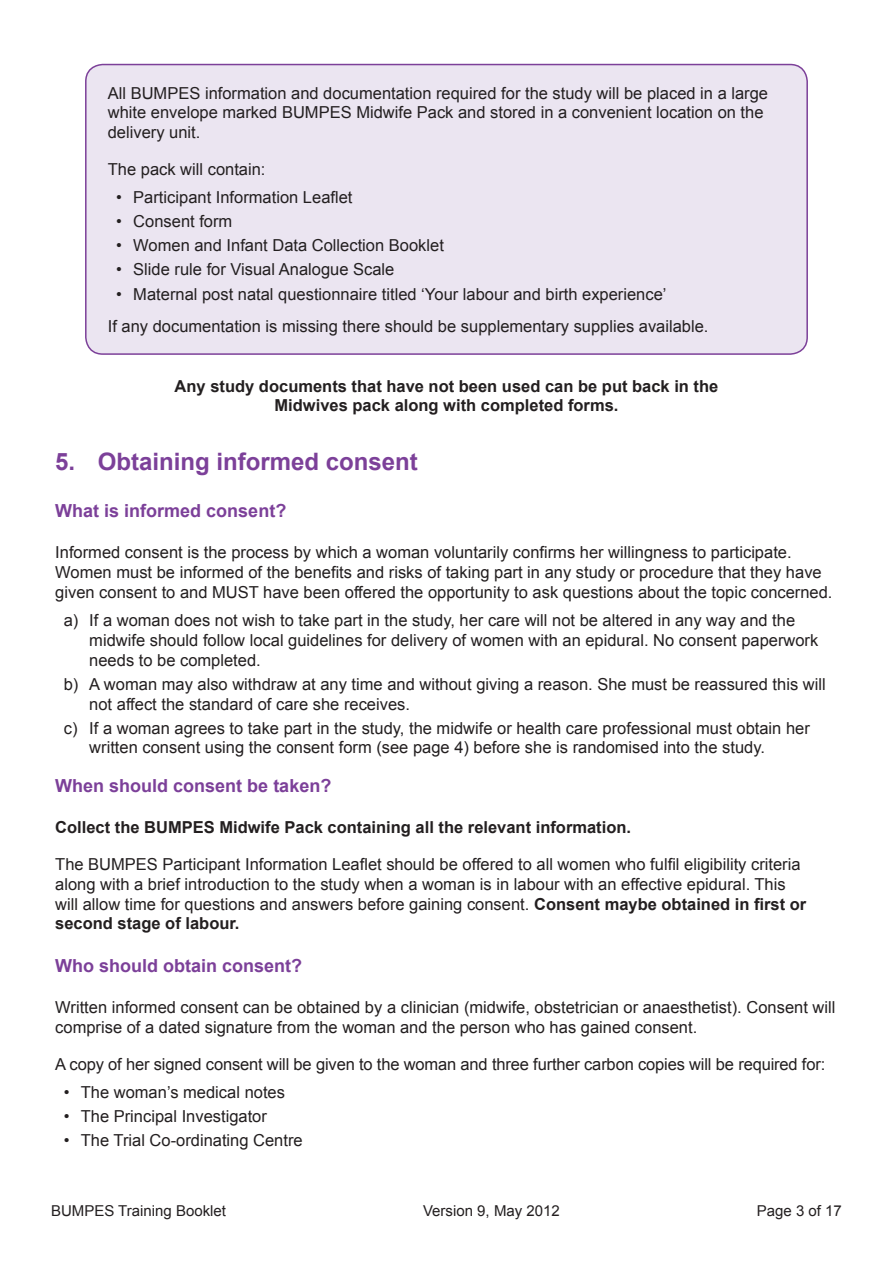
<style>
.page{position:relative;width:893px;height:1263px;background:#fff}
.page>*{position:absolute;margin:0;border:0;box-sizing:border-box;transform-origin:0 0}
.t1{font:700 24px "Arial";color:#7c4099}
.t2{font:700 18px "Arial";color:#7c4099}
.t3{font:16.5px/19.8px "Arial";color:#231f20}
.t4{font:700 16.5px/19.8px "Arial";color:#231f20;text-align:center}
.t5{font:15px "Arial";color:#231f20}
.s1{font-weight:700}
</style>
<div class="page">
<div style="left:86px;top:65px;width:721px;height:289px;background:#ebe5f1;border-radius:17px"></div>
<div style="left:85px;top:64px;width:723px;height:291px;border:2px solid #7c4099;border-radius:17px"></div>
<p class="t3" style="left:108px;top:83px;width:662px">All BUMPES information and documentation required for the study will be placed in a large white envelope marked BUMPES Midwife Pack and stored in a convenient location on the delivery unit.</p>
<p class="t3" style="left:108px;top:159px;width:159px">The pack will contain:</p>
<p class="t3" style="left:116px;top:188px;width:238px">• Participant Information Leaflet</p>
<p class="t3" style="left:116px;top:212px;width:118px">• Consent form</p>
<p class="t3" style="left:116px;top:236px;width:329px">• Women and Infant Data Collection Booklet</p>
<p class="t3" style="left:116px;top:260px;width:280px">• Slide rule for Visual Analogue Scale</p>
<p class="t3" style="left:108px;top:278px;width:602px;line-height:32.5px;text-indent:8px">• Maternal post natal questionnaire titled ‘Your labour and birth experience’<br>If any documentation is missing there should be supplementary supplies available.</p>
<p class="t4" style="left:175px;top:376px;width:545px">Any study documents that have not been used can be put back in the<br>Midwives pack along with completed forms.</p>
<h1 class="t1" style="left:55px;top:446px;width:364px">5. Obtaining informed consent</h1>
<p class="t2" style="left:55px;top:499px;width:233px">What is informed consent?</p>
<p class="t3" style="left:55px;top:543px;width:779px">Informed consent is the process by which a woman voluntarily confirms her willingness to participate.<br>Women must be informed of the benefits and risks of taking part in any study or procedure that they have given consent to and MUST have been offered the opportunity to ask questions about the topic concerned.</p>
<p class="t3" style="left:89px;top:611px;width:731px;text-indent:-26px">a) If a woman does not wish to take part in the study, her care will not be altered in any way and the midwife should follow local guidelines for delivery of women with an epidural. No consent paperwork needs to be completed.</p>
<p class="t3" style="left:89px;top:674px;width:738px;text-indent:-26px">b) A woman may also withdraw at any time and without giving a reason. She must be reassured this will not affect the standard of care she receives.</p>
<p class="t3" style="left:89px;top:718px;width:722px;text-indent:-26px">c) If a woman agrees to take part in the study, the midwife or health care professional must obtain her written consent using the consent form (see page 4) before she is randomised into the study.</p>
<p class="t2" style="left:55px;top:774px;width:278px">When should consent be taken?</p>
<p class="t4" style="left:55px;top:818px;width:577px">Collect the BUMPES Midwife Pack containing all the relevant information.</p>
<p class="t3" style="left:55px;top:854px;width:753px">The BUMPES Participant Information Leaflet should be offered to all women who fulfil eligibility criteria along with a brief introduction to the study when a woman is in labour with an effective epidural. This will allow time for questions and answers before gaining consent. <span class="s1">Consent maybe obtained in first or second stage of labour.</span></p>
<p class="t2" style="left:55px;top:954px;width:249px">Who should obtain consent?</p>
<p class="t3" style="left:55px;top:998px;width:782px">Written informed consent can be obtained by a clinician (midwife, obstetrician or anaesthetist). Consent will comprise of a dated signature from the woman and the person who has gained consent.</p>
<p class="t3" style="left:55px;top:1054px;width:771px">A copy of her signed consent will be given to the woman and three further carbon copies will be required for:</p>
<p class="t3" style="left:64px;top:1083px;width:223px">• The woman’s medical notes</p>
<p class="t3" style="left:64px;top:1107px;width:205px">• The Principal Investigator</p>
<p class="t3" style="left:64px;top:1131px;width:240px">• The Trial Co-ordinating Centre</p>
<p class="t5" style="left:51px;top:1201px;width:177px">BUMPES Training Booklet</p>
<p class="t5" style="left:423px;top:1201px;width:138px">Version 9, May 2012</p>
<p class="t5" style="left:757px;top:1201px;width:87px">Page 3 of 17</p>
</div>
